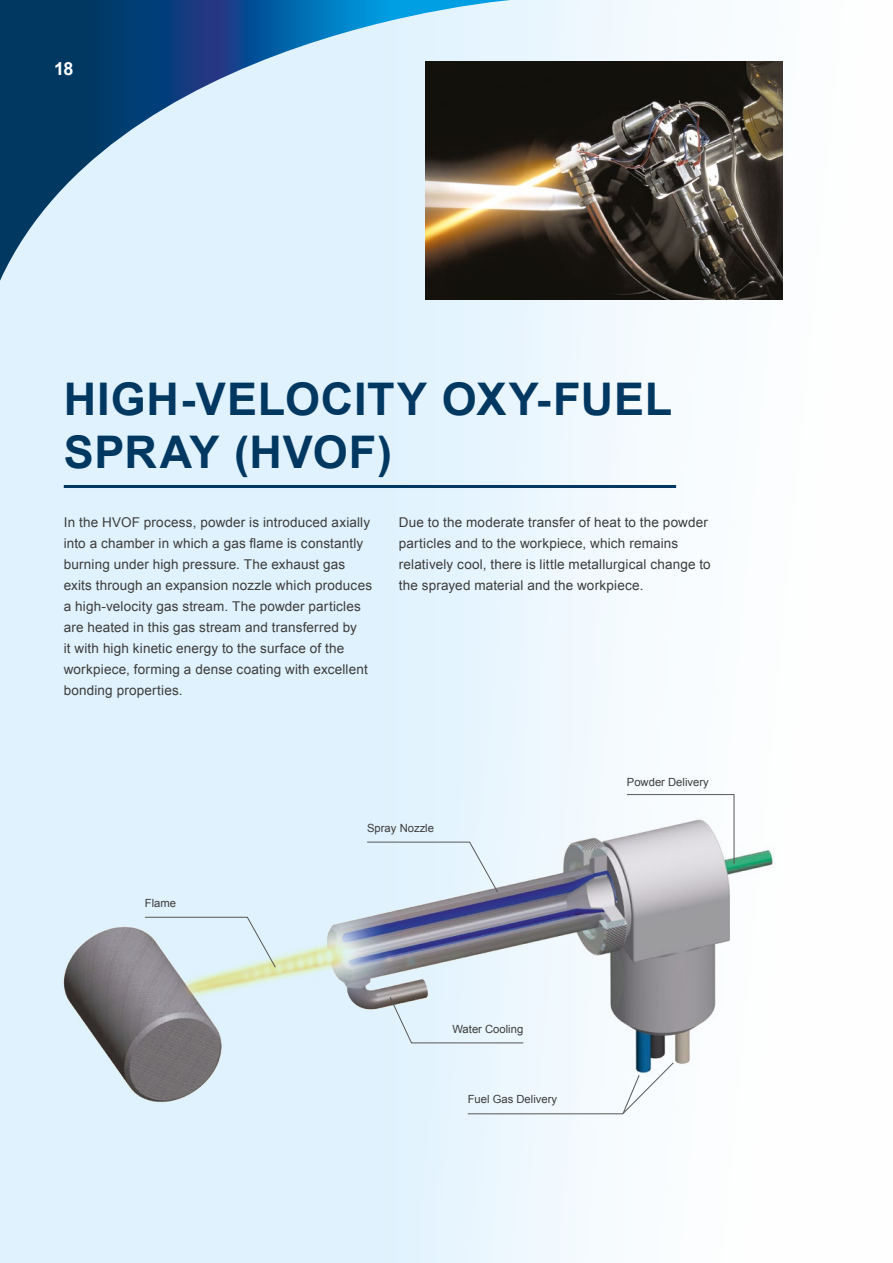
<style>
.page{position:relative;width:893px;height:1263px;background:#fff}
.page>*{position:absolute;margin:0;border:0;box-sizing:border-box;transform-origin:0 0}
.t1{font:700 45px/52.5px "Arial";letter-spacing:.015em;color:#003862}
.t2{font:700 18px "Arial";color:#fff}
.t3{font:13.5px/21px "Arial";letter-spacing:.01em;color:#3c3c3b}
.t4{font:11.25px "Arial";color:#3c3c3b}
</style>
<div class="page">
<div style="left:0;top:0;width:893px;height:1263px;background:linear-gradient(to right,#d6effd,#fefefe)"></div>
<svg style="left:0;top:0;width:538px;height:318px;background:#9dbdd5"></svg>
<img style="left:54px;top:812px;width:724px;height:300px">
<img style="left:425px;top:62px;width:357px;height:238px">
<hr style="left:64px;top:485px;width:612px;height:3px;background:#003862">
<svg style="left:626px;top:794px;width:109px;height:71px"></svg>
<svg style="left:144px;top:916px;width:132px;height:52px;background:#d4e4ed"></svg>
<div style="left:366px;top:841px;width:133px;height:52px;background:#e3f3fe"></div>
<svg style="left:389px;top:996px;width:135px;height:48px;background:#deebf4"></svg>
<svg style="left:467px;top:1062px;width:207px;height:52px"></svg>
<h2 class="t2" style="left:54px;top:57px;width:21px">18</h2>
<h1 class="t1" style="left:64px;top:375px;width:610px">HIGH-VELOCITY OXY-FUEL<br>SPRAY (HVOF)</h1>
<p class="t3" style="left:64px;top:511px;width:310px">In the HVOF process, powder is introduced axially into a chamber in which a gas flame is constantly burning under high pressure. The exhaust gas exits through an expansion nozzle which produces a high-velocity gas stream. The powder particles are heated in this gas stream and transferred by<br>it with high kinetic energy to the surface of the workpiece, forming a dense coating with excellent bonding properties.</p>
<p class="t3" style="left:399px;top:511px;width:313px">Due to the moderate transfer of heat to the powder particles and to the workpiece, which remains relatively cool, there is little metallurgical change to the sprayed material and the workpiece.</p>
<p class="t4" style="left:145px;top:895px;width:33px">Flame</p>
<p class="t4" style="left:367px;top:821px;width:68px">Spray Nozzle</p>
<p class="t4" style="left:627px;top:775px;width:83px">Powder Delivery</p>
<p class="t4" style="left:452px;top:1021px;width:72px">Water Cooling</p>
<p class="t4" style="left:468px;top:1092px;width:91px">Fuel Gas Delivery</p>
</div>
